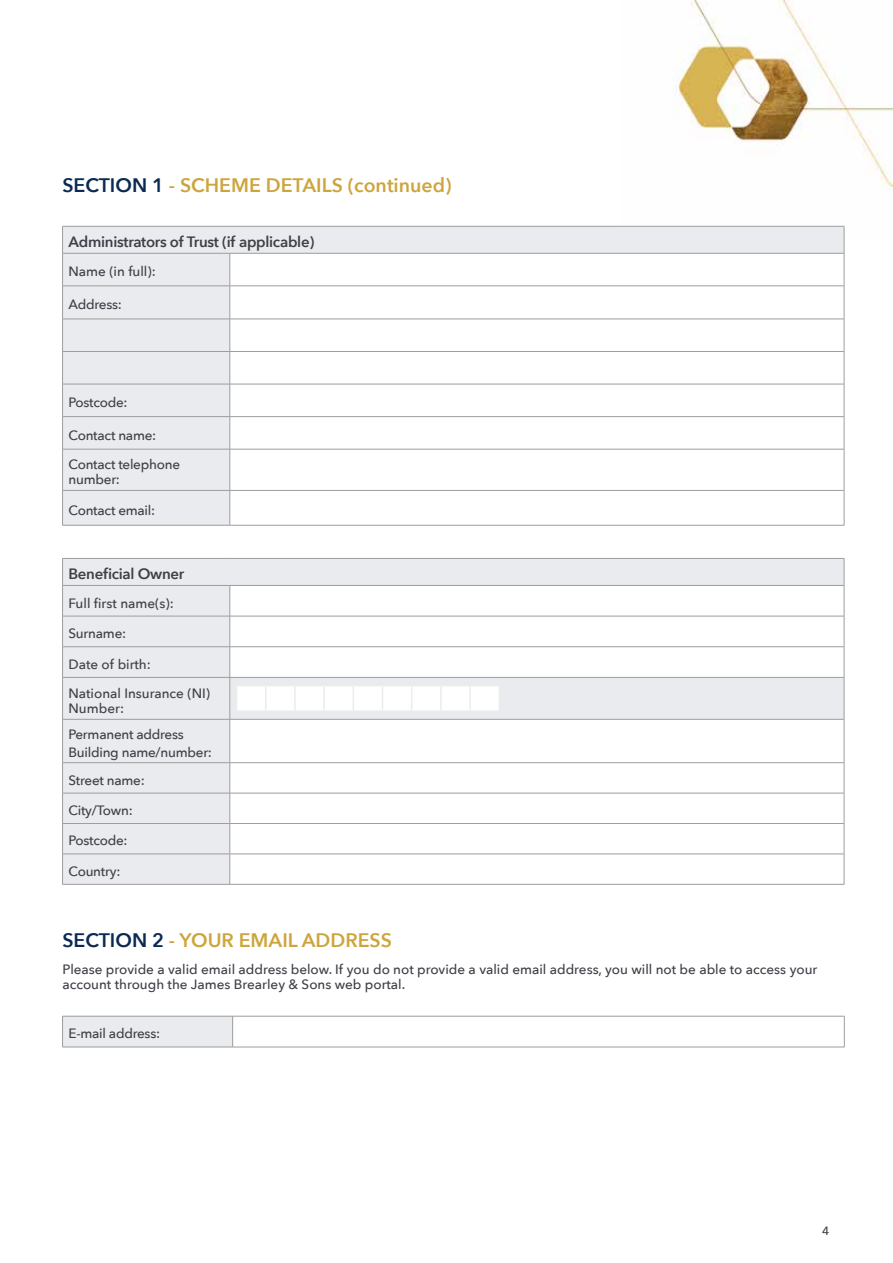
<style>
.page{position:relative;width:893px;height:1263px;background:#fff}
.page>*{position:absolute;margin:0;border:0;box-sizing:border-box;transform-origin:0 0}
.t1{font:600 19.5px "Avenir Next";color:#cea53d}
.t2{font:600 15px "Avenir Next";letter-spacing:-.02em;color:#3e3f47}
.t3{font:500 13.5px/28.8px "Avenir Next";color:#3e3f47}
.t4{font:500 13.5px/29px "Avenir Next";letter-spacing:-.02em;color:#3e3f47}
.t5{font:500 12px "Avenir Next";color:#3e3f47}
.s1{color:#0b2a53}
</style>
<div class="page">
<img style="left:621px;top:0;width:272px;height:226px">
<svg style="left:63px;top:227px;width:781px;height:298px"></svg>
<hr style="left:62px;top:226px;width:168px;height:1px;background:#9c9d9d">
<svg style="left:62px;top:226px;width:1px;height:27px"></svg>
<hr style="left:230px;top:226px;width:614px;height:1px;background:#9c9d9d">
<svg style="left:844px;top:226px;width:1px;height:27px"></svg>
<hr style="left:62px;top:253px;width:168px;height:1px;background:#9c9d9d">
<hr style="left:62px;top:253px;width:1px;height:33px;background:#9c9d9d">
<hr style="left:230px;top:253px;width:614px;height:1px;background:#9c9d9d">
<hr style="left:230px;top:253px;width:1px;height:33px;background:#9c9d9d">
<hr style="left:844px;top:253px;width:1px;height:33px;background:#9c9d9d">
<hr style="left:62px;top:286px;width:168px;height:1px;background:#9c9d9d">
<hr style="left:62px;top:286px;width:1px;height:33px;background:#9c9d9d">
<hr style="left:230px;top:286px;width:614px;height:1px;background:#9c9d9d">
<hr style="left:230px;top:286px;width:1px;height:33px;background:#9c9d9d">
<hr style="left:844px;top:286px;width:1px;height:33px;background:#9c9d9d">
<hr style="left:62px;top:319px;width:168px;height:1px;background:#9c9d9d">
<hr style="left:62px;top:319px;width:1px;height:32px;background:#9c9d9d">
<hr style="left:230px;top:319px;width:614px;height:1px;background:#9c9d9d">
<hr style="left:230px;top:319px;width:1px;height:32px;background:#9c9d9d">
<hr style="left:844px;top:319px;width:1px;height:32px;background:#9c9d9d">
<hr style="left:62px;top:351px;width:168px;height:1px;background:#9c9d9d">
<hr style="left:62px;top:352px;width:1px;height:32px;background:#9c9d9d">
<hr style="left:230px;top:351px;width:614px;height:1px;background:#9c9d9d">
<hr style="left:230px;top:352px;width:1px;height:32px;background:#9c9d9d">
<hr style="left:844px;top:352px;width:1px;height:32px;background:#9c9d9d">
<hr style="left:62px;top:384px;width:168px;height:1px;background:#9c9d9d">
<hr style="left:62px;top:384px;width:1px;height:32px;background:#9c9d9d">
<hr style="left:230px;top:384px;width:614px;height:1px;background:#9c9d9d">
<hr style="left:230px;top:384px;width:1px;height:32px;background:#9c9d9d">
<hr style="left:844px;top:384px;width:1px;height:32px;background:#9c9d9d">
<hr style="left:62px;top:416px;width:168px;height:1px;background:#9c9d9d">
<hr style="left:62px;top:417px;width:1px;height:32px;background:#9c9d9d">
<hr style="left:230px;top:416px;width:614px;height:1px;background:#9c9d9d">
<hr style="left:230px;top:417px;width:1px;height:32px;background:#9c9d9d">
<hr style="left:844px;top:417px;width:1px;height:32px;background:#9c9d9d">
<hr style="left:62px;top:449px;width:168px;height:1px;background:#9c9d9d">
<hr style="left:62px;top:449px;width:1px;height:41px;background:#9c9d9d">
<hr style="left:230px;top:449px;width:614px;height:1px;background:#9c9d9d">
<hr style="left:230px;top:449px;width:1px;height:41px;background:#9c9d9d">
<hr style="left:844px;top:449px;width:1px;height:41px;background:#9c9d9d">
<hr style="left:62px;top:490px;width:168px;height:1px;background:#9c9d9d">
<hr style="left:62px;top:491px;width:1px;height:34px;background:#9c9d9d">
<hr style="left:230px;top:490px;width:614px;height:1px;background:#9c9d9d">
<hr style="left:230px;top:491px;width:1px;height:34px;background:#9c9d9d">
<hr style="left:844px;top:491px;width:1px;height:34px;background:#9c9d9d">
<hr style="left:62px;top:525px;width:168px;height:1px;background:#9c9d9d">
<hr style="left:230px;top:525px;width:614px;height:1px;background:#9c9d9d">
<svg style="left:63px;top:559px;width:781px;height:325px"></svg>
<hr style="left:62px;top:558px;width:168px;height:1px;background:#9c9d9d">
<svg style="left:62px;top:559px;width:1px;height:26px"></svg>
<hr style="left:230px;top:558px;width:614px;height:1px;background:#9c9d9d">
<svg style="left:844px;top:559px;width:1px;height:26px"></svg>
<hr style="left:62px;top:585px;width:168px;height:1px;background:#9c9d9d">
<hr style="left:62px;top:586px;width:1px;height:30px;background:#9c9d9d">
<hr style="left:230px;top:585px;width:614px;height:1px;background:#9c9d9d">
<hr style="left:230px;top:586px;width:1px;height:30px;background:#9c9d9d">
<hr style="left:844px;top:586px;width:1px;height:30px;background:#9c9d9d">
<hr style="left:62px;top:616px;width:168px;height:1px;background:#9c9d9d">
<hr style="left:62px;top:616px;width:1px;height:30px;background:#9c9d9d">
<hr style="left:230px;top:616px;width:614px;height:1px;background:#9c9d9d">
<hr style="left:230px;top:616px;width:1px;height:30px;background:#9c9d9d">
<hr style="left:844px;top:616px;width:1px;height:30px;background:#9c9d9d">
<hr style="left:62px;top:646px;width:168px;height:1px;background:#9c9d9d">
<hr style="left:62px;top:647px;width:1px;height:30px;background:#9c9d9d">
<hr style="left:230px;top:646px;width:614px;height:1px;background:#9c9d9d">
<hr style="left:230px;top:647px;width:1px;height:30px;background:#9c9d9d">
<hr style="left:844px;top:647px;width:1px;height:30px;background:#9c9d9d">
<hr style="left:62px;top:677px;width:168px;height:1px;background:#9c9d9d">
<hr style="left:62px;top:678px;width:1px;height:41px;background:#9c9d9d">
<hr style="left:230px;top:677px;width:614px;height:1px;background:#9c9d9d">
<hr style="left:230px;top:678px;width:1px;height:41px;background:#9c9d9d">
<hr style="left:844px;top:678px;width:1px;height:41px;background:#9c9d9d">
<hr style="left:62px;top:719px;width:168px;height:1px;background:#9c9d9d">
<hr style="left:62px;top:719px;width:1px;height:43px;background:#9c9d9d">
<hr style="left:230px;top:719px;width:614px;height:1px;background:#9c9d9d">
<hr style="left:230px;top:719px;width:1px;height:43px;background:#9c9d9d">
<hr style="left:844px;top:719px;width:1px;height:43px;background:#9c9d9d">
<hr style="left:62px;top:762px;width:168px;height:1px;background:#9c9d9d">
<hr style="left:62px;top:763px;width:1px;height:30px;background:#9c9d9d">
<hr style="left:230px;top:762px;width:614px;height:1px;background:#9c9d9d">
<hr style="left:230px;top:763px;width:1px;height:30px;background:#9c9d9d">
<hr style="left:844px;top:763px;width:1px;height:30px;background:#9c9d9d">
<hr style="left:62px;top:793px;width:168px;height:1px;background:#9c9d9d">
<hr style="left:62px;top:793px;width:1px;height:30px;background:#9c9d9d">
<hr style="left:230px;top:793px;width:614px;height:1px;background:#9c9d9d">
<hr style="left:230px;top:793px;width:1px;height:30px;background:#9c9d9d">
<hr style="left:844px;top:793px;width:1px;height:30px;background:#9c9d9d">
<hr style="left:62px;top:823px;width:168px;height:1px;background:#9c9d9d">
<hr style="left:62px;top:824px;width:1px;height:30px;background:#9c9d9d">
<hr style="left:230px;top:823px;width:614px;height:1px;background:#9c9d9d">
<hr style="left:230px;top:824px;width:1px;height:30px;background:#9c9d9d">
<hr style="left:844px;top:824px;width:1px;height:30px;background:#9c9d9d">
<hr style="left:62px;top:854px;width:168px;height:1px;background:#9c9d9d">
<hr style="left:62px;top:854px;width:1px;height:30px;background:#9c9d9d">
<hr style="left:230px;top:854px;width:614px;height:1px;background:#9c9d9d">
<hr style="left:230px;top:854px;width:1px;height:30px;background:#9c9d9d">
<hr style="left:844px;top:854px;width:1px;height:30px;background:#9c9d9d">
<hr style="left:62px;top:884px;width:168px;height:1px;background:#9c9d9d">
<hr style="left:230px;top:884px;width:614px;height:1px;background:#9c9d9d">
<svg style="left:236px;top:685px;width:262px;height:25px"></svg>
<hr style="left:440px;top:686px;width:2px;height:24px;background:#ececed">
<hr style="left:470px;top:685px;width:30px;height:1px;background:#ececed">
<hr style="left:469px;top:686px;width:2px;height:24px;background:#ececed">
<hr style="left:498px;top:686px;width:2px;height:24px;background:#ececed">
<hr style="left:236px;top:710px;width:30px;height:2px;background:#ececed">
<hr style="left:266px;top:710px;width:29px;height:2px;background:#ececed">
<hr style="left:295px;top:710px;width:29px;height:2px;background:#ececed">
<hr style="left:324px;top:710px;width:29px;height:2px;background:#ececed">
<hr style="left:353px;top:710px;width:29px;height:2px;background:#ececed">
<hr style="left:382px;top:710px;width:30px;height:2px;background:#ececed">
<hr style="left:412px;top:710px;width:29px;height:2px;background:#ececed">
<hr style="left:441px;top:710px;width:29px;height:2px;background:#ececed">
<hr style="left:470px;top:710px;width:30px;height:2px;background:#ececed">
<div style="left:63px;top:1016px;width:170px;height:31px;background:#e9ebee"></div>
<hr style="left:62px;top:1016px;width:171px;height:1px;background:#9c9d9d">
<hr style="left:62px;top:1016px;width:1px;height:31px;background:#9c9d9d">
<hr style="left:233px;top:1016px;width:611px;height:1px;background:#9c9d9d">
<hr style="left:232px;top:1016px;width:1px;height:31px;background:#9c9d9d">
<hr style="left:844px;top:1016px;width:1px;height:31px;background:#9c9d9d">
<hr style="left:62px;top:1047px;width:171px;height:1px;background:#9c9d9d">
<hr style="left:233px;top:1047px;width:611px;height:1px;background:#9c9d9d">
<h1 class="t1" style="left:62px;top:168px;width:391px"><span class="s1">SECTION 1</span> - SCHEME DETAILS (continued)</h1>
<p class="t2" style="left:69px;top:229px;width:247px">Administrators of Trust (if applicable)</p>
<p class="t3" style="left:69px;top:257px;width:89px">Name (in full):</p>
<p class="t4" style="left:69px;top:289px;width:55px">Address:</p>
<p class="t4" style="left:69px;top:387px;width:61px">Postcode:</p>
<p class="t4" style="left:69px;top:420px;width:113px">Contact name:<br>Contact telephone</p>
<p class="t3" style="left:69px;top:465px;width:53px">number:</p>
<p class="t4" style="left:69px;top:495px;width:88px">Contact email:</p>
<p class="t2" style="left:69px;top:561px;width:117px">Beneficial Owner</p>
<p class="t3" style="left:69px;top:588px;width:107px">Full first name(s):</p>
<p class="t4" style="left:69px;top:618px;width:59px">Surname:</p>
<p class="t3" style="left:69px;top:649px;width:143px">Date of birth:<br>National Insurance (NI)</p>
<p class="t4" style="left:69px;top:694px;width:117px;line-height:26.2px">Number:<br>Permanent address</p>
<p class="t4" style="left:69px;top:738px;width:145px;line-height:27.9px">Building name/number:<br>Street name:</p>
<p class="t4" style="left:69px;top:795px;width:66px">City/Town:</p>
<p class="t4" style="left:69px;top:826px;width:61px">Postcode:</p>
<p class="t4" style="left:69px;top:856px;width:53px">Country:</p>
<h1 class="t1" style="left:62px;top:923px;width:331px"><span class="s1">SECTION 2</span> - YOUR EMAIL ADDRESS</h1>
<p class="t3" style="left:62px;top:961px;width:757px;line-height:15px">Please provide a valid email address below. If you do not provide a valid email address, you will not be able to access your account through the James Brearley &amp; Sons web portal.</p>
<p class="t4" style="left:69px;top:1019px;width:93px">E-mail address:</p>
<p class="t5" style="left:822px;top:1221px;width:9px">4</p>
</div>
